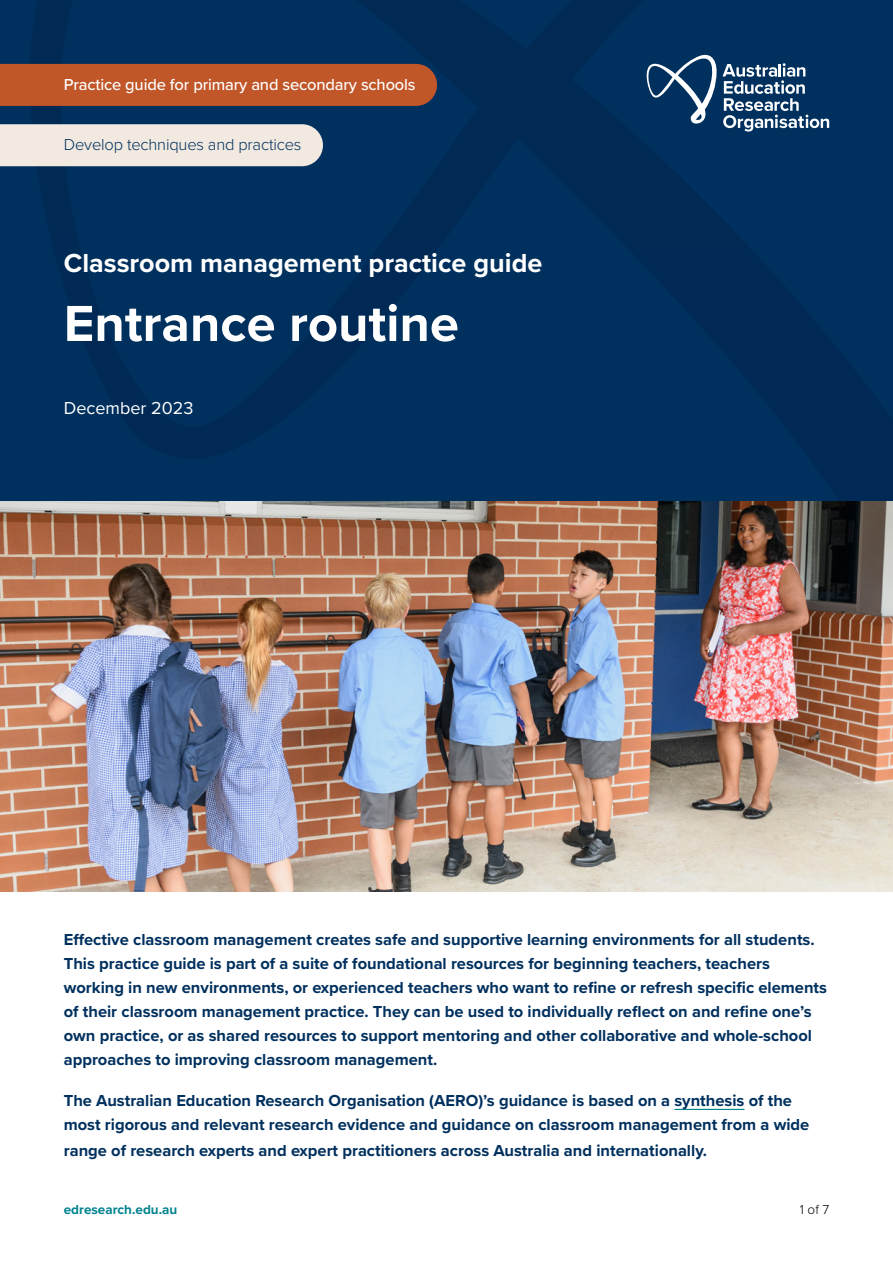
<style>
.page{position:relative;width:893px;height:1263px;background:#fff}
.page>*{position:absolute;margin:0;border:0;box-sizing:border-box;transform-origin:0 0}
.Document_title{font:700 52.5px "Proxima Nova";color:#fff}
.Pub_subtype{font:700 27px "Proxima Nova";color:#fff}
.Date{font:18px "Proxima Nova";color:#fff}
.First_page_intro{font:700 16.5px/24px "Proxima Nova";color:#00305e}
.Tab_1_-_Schools_general{font:500 16.5px "Proxima Nova";letter-spacing:-.01em;color:#fff}
.Tab_2_-_Purpose{font:300 16.5px "Proxima Nova";letter-spacing:-.01em;color:#00305e}
.t1{font:700 13.5px "Proxima Nova";color:#01838f}
.t2{font:300 13.5px "Proxima Nova";color:#000}
</style>
<div class="page">
<div style="left:0;top:0;width:893px;height:502px;background:#00305e"></div>
<div style="left:0;top:64px;width:437px;height:42px;background:#c15628"></div>
<svg style="left:647px;top:55px;width:182px;height:77px"></svg>
<div style="left:0;top:124px;width:323px;height:42px;background:#f2eae0"></div>
<img style="left:0;top:502px;width:893px;height:390px">
<hr style="left:674px;top:1109px;width:70px;height:1px;background:#01838f">
<p class="Tab_1_-_Schools_general" style="left:64px;top:72px;width:353px">Practice guide for primary and secondary schools</p>
<p class="Tab_2_-_Purpose" style="left:64px;top:132px;width:239px">Develop techniques and practices</p>
<p class="Pub_subtype" style="left:64px;top:243px;width:480px">Classroom management practice guide</p>
<h1 class="Document_title" style="left:64px;top:284px;width:397px">Entrance routine</h1>
<p class="Date" style="left:64px;top:394px;width:131px">December 2023</p>
<p class="First_page_intro" style="left:64px;top:927px;width:765px">Effective classroom management creates safe and supportive learning environments for all students.<br>This practice guide is part of a suite of foundational resources for beginning teachers, teachers working in new environments, or experienced teachers who want to refine or refresh specific elements of their classroom management practice. They can be used to individually reflect on and refine one’s own practice, or as shared resources to support mentoring and other collaborative and whole-school approaches to improving classroom management.</p>
<p class="First_page_intro" style="left:64px;top:1088px;width:747px">The Australian Education Research Organisation (AERO)’s guidance is based on a synthesis of the most rigorous and relevant research evidence and guidance on classroom management from a wide</p>
<p class="First_page_intro" style="left:64px;top:1138px;width:645px">range of research experts and expert practitioners across Australia and internationally.</p>
<p class="t1" style="left:64px;top:1200px;width:115px">edresearch.edu.au</p>
<p class="t2" style="left:800px;top:1200px;width:31px">1 of 7</p>
</div>
